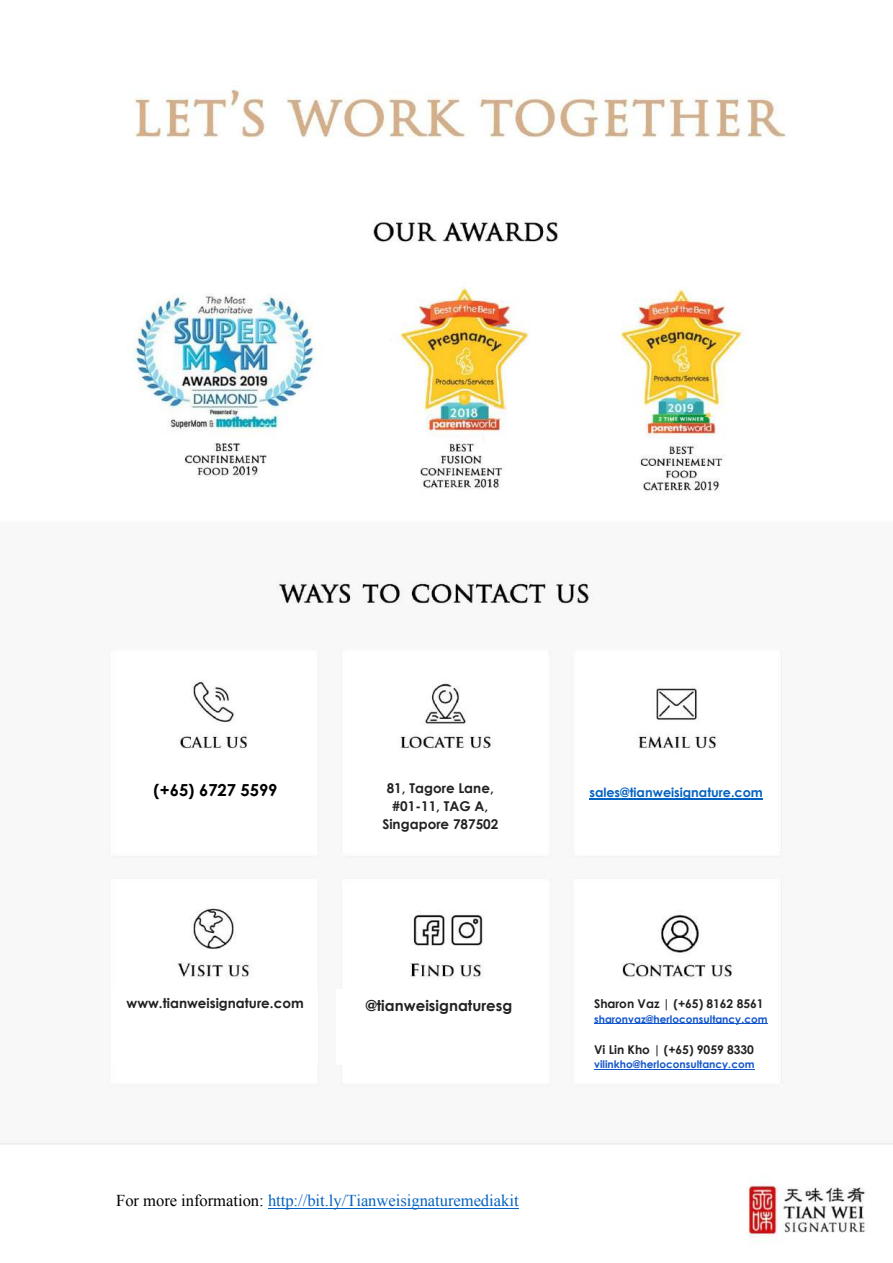
<style>
.page{position:relative;width:893px;height:1263px;background:#fff}
.page>*{position:absolute;margin:0;border:0;box-sizing:border-box;transform-origin:0 0}
.t1{font:16.5px "Times New Roman";color:#0563c1}
.t2{font:700 16.5px "Century Gothic";letter-spacing:-.005em;color:#000}
.t3{font:700 15px "Century Gothic";color:#222}
.t4{font:700 13.5px/17.9px "Century Gothic";color:#222;text-align:center}
.t5{font:700 12.75px "Century Gothic";color:#0563c1}
.t6{font:700 12px "Century Gothic";color:#222}
.t7{font:700 10.5px "Century Gothic";color:#15c}
.s1{color:#000}
</style>
<div class="page">
<img style="left:0;top:89px;width:893px;height:1152px">
<div style="left:139px;top:774px;width:153px;height:36px;background:#fff"></div>
<div style="left:364px;top:773px;width:153px;height:76px;background:#fff"></div>
<div style="left:577px;top:778px;width:198px;height:76px;background:#fff"></div>
<hr style="left:589px;top:798px;width:174px;height:1px;background:#0563c1">
<div style="left:112px;top:989px;width:206px;height:76px;background:#fff"></div>
<div style="left:336px;top:989px;width:206px;height:76px;background:#fff"></div>
<div style="left:594px;top:996px;width:170px;height:15px;background:#fff"></div>
<div style="left:594px;top:1012px;width:174px;height:13px;background:#fff"></div>
<hr style="left:594px;top:1023px;width:174px;height:1px;background:#15c">
<div style="left:594px;top:1042px;width:160px;height:14px;background:#fff"></div>
<div style="left:594px;top:1057px;width:161px;height:13px;background:#fff"></div>
<hr style="left:594px;top:1069px;width:161px;height:1px;background:#15c">
<hr style="left:268px;top:1208px;width:251px;height:1px;background:#0563c1">
<p class="t2" style="left:154px;top:780px;width:125px">(+65) 6727 5599</p>
<p class="t4" style="left:382px;top:779px;width:118px">81, Tagore Lane, #01-11, TAG A,<br>Singapore 787502</p>
<p class="t5" style="left:589px;top:784px;width:175px">sales@tianweisignature.com</p>
<p class="t4" style="left:127px;top:994px;width:179px">www.tianweisignature.com</p>
<p class="t3" style="left:366px;top:996px;width:148px">@tianweisignaturesg</p>
<p class="t6" style="left:594px;top:996px;width:171px">Sharon Vaz | (+65) 8162 8561</p>
<p class="t7" style="left:594px;top:1012px;width:175px">sharonvaz@herloconsultancy.com</p>
<p class="t6" style="left:594px;top:1042px;width:161px">Vi Lin Kho | (+65) 9059 8330</p>
<p class="t7" style="left:594px;top:1058px;width:162px">vilinkho@herloconsultancy.com</p>
<p class="t1" style="left:116px;top:1190px;width:404px"><span class="s1">For more information:</span> http://bit.ly/Tianweisignaturemediakit</p>
</div>
